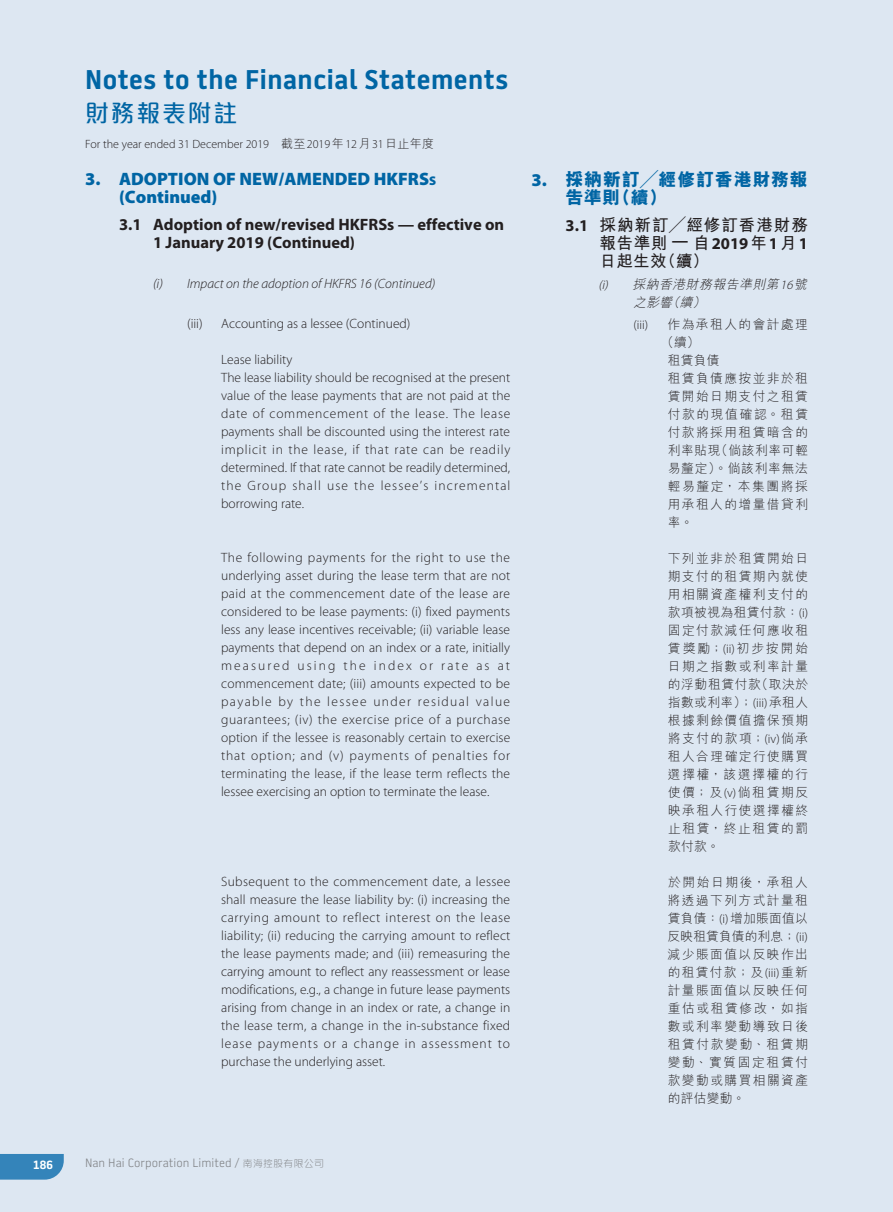
<style>
.page{position:relative;width:893px;height:1212px;background:#dde7f2}
.page>*{position:absolute;margin:0;border:0;box-sizing:border-box;transform-origin:0 0}
.t1{font:700 27px "Battersea";letter-spacing:.02em;color:#0065a4}
.t2{font:500 24px "M Elle HK";letter-spacing:.07em;color:#0065a4}
.t3{font:900 18px "Myriad Pro";color:#0065a4}
.t4{font:800 18px/18px "M Hei HK";letter-spacing:.04em;color:#0065a4}
.t5{font:700 16.5px/18px "Myriad Pro";color:#231f20}
.t6{font:700 16.5px/18px "M Hei HK";letter-spacing:.06em;color:#231f20;text-align:justify}
.t7{font:300 13.5px/18px "Myriad Pro";color:#231f20;text-align:justify}
.t8{font:italic 300 13.5px "Myriad Pro";color:#231f20}
.t9{font:300 12.75px/18px "M Hei HK";letter-spacing:.11em;color:#231f20;text-align:justify}
.t10{font:italic 300 12.75px/18px "M Hei HK";color:#231f20}
.t11{font:300 12.75px "M Hei HK";letter-spacing:.13em;color:#231f20}
.t12{font:300 12.75px "M Hei HK";letter-spacing:.05em;color:#231f20}
.t13{font:300 12.75px "M Hei HK";letter-spacing:.06em;color:#231f20}
.t14{font:300 12.75px "Myriad Pro";color:#231f20}
.t15{font:300 12px "Myriad Pro";color:#231f20}
.t16{font:300 12px "Battersea";color:#808285}
.t17{font:700 12px "Battersea";color:#fff}
.s1{font-family:"M Hei HK"}
.s2{font-size:12.6px}
.s3{font-family:"M Elle HK";font-size:9.75px}
.s4{font-family:"Myriad Pro";font-weight:900}
.s5{font-family:"Myriad Pro"}
</style>
<div class="page">
<div style="left:0;top:1154px;width:64px;height:25px;background:#3484ba"></div>
<h1 class="t1" style="left:85px;top:63px;width:425px">Notes to the Financial Statements</h1>
<h2 class="t2" style="left:85px;top:101px;width:154px">財務報表附註</h2>
<p class="t15" style="left:85px;top:137px;width:350px">For the year ended 31 December 2019 <span class="s1">截至</span>2019<span class="s1">年</span>12<span class="s1">月</span>31<span class="s1">日止年度</span></p>
<h3 class="t3" style="left:85px;top:167px;width:71px">3. ADOPTION</h3>
<h3 class="t3" style="left:213px;top:167px;width:85px">OF NEW/AMEN</h3>
<h3 class="t3" style="left:335px;top:167px;width:103px">DED HKFRS<span class="s2">s</span></h3>
<h3 class="t3" style="left:119px;top:185px;width:100px">(Continued)</h3>
<p class="t5" style="left:153px;top:215px;width:353px;text-indent:-34px">3.1 Adoption of new/revised HKFRSs — effective on<br>1 January 2019 (Continued)</p>
<p class="t8" style="left:153px;top:275px;width:284px">(i) Impact on the adoption of HKFRS 16 (Continued)</p>
<p class="t7" style="left:187px;top:315px;width:17px">(iii)</p>
<p class="t7" style="left:221px;top:315px;width:191px">Accounting as a lessee (Continued)</p>
<p class="t7" style="left:221px;top:351px;width:291px;text-align:left">Lease liability<br>The lease liability should be recognised at the present value of the lease payments that are not paid at the date of commencement of the lease. The lease payments shall be discounted using the interest rate implicit in the lease, if that rate can be readily determined. If that rate cannot be readily determined, the Group shall use the lessee’s incremental borrowing rate.</p>
<p class="t7" style="left:221px;top:548px;width:291px">The following payments for the right to use the underlying asset during the lease term that are not paid at the commencement date of the lease are considered to be lease payments: (i) fixed payments less any lease incentives receivable; (ii) variable lease payments that depend on an index or a rate, initially measured using the index or rate as at commencement date; (iii) amounts expected to be payable by the lessee under residual value guarantees; (iv) the exercise price of a purchase option if the lessee is reasonably certain to exercise that option; and (v) payments of penalties for terminating the lease, if the lease term reflects the lessee exercising an option to terminate the lease.</p>
<p class="t7" style="left:221px;top:872px;width:291px">Subsequent to the commencement date, a lessee shall measure the lease liability by: (i) increasing the carrying amount to reflect interest on the lease liability; (ii) reducing the carrying amount to reflect the lease payments made; and (iii) remeasuring the carrying amount to reflect any reassessment or lease modifications, e.g., a change in future lease payments arising from change in an index or rate, a change in the lease term, a change in the in-substance fixed lease payments or a change in assessment to purchase the underlying asset.</p>
<p class="t17" style="left:33px;top:1157px;width:21px">186</p>
<p class="t16" style="left:85px;top:1156px;width:240px">Nan Hai Corporation Limited / <span class="s3">南海控股有限公司</span></p>
<h3 class="t4" style="left:565px;top:170px;width:244px;text-indent:-34px"><span class="s4">3.</span> 採納新訂╱經修訂香港財務報告準則（續）</h3>
<p class="t6" style="left:599px;top:214px;width:210px;text-indent:-34px"><span class="s5">3.1</span> 採納新訂╱經修訂香港財務報告準則 <span class="s5">—</span> 自<span class="s5">2019</span>年<span class="s5">1</span>月<span class="s5">1</span>日起生效（續）</p>
<p class="t10" style="left:634px;top:275px;width:177px;text-indent:-35px"><span class="s5">(i)</span> 採納香港財務報告準則第<span class="s5">16</span>號之影響（續）</p>
<p class="t14" style="left:634px;top:317px;width:16px">(iii)</p>
<p class="t9" style="left:668px;top:315px;width:142px">作為承租人的會計處理</p>
<p class="t9" style="left:661px;top:333px;width:40px">（續）</p>
<p class="t9" style="left:668px;top:351px;width:53px">租賃負債</p>
<p class="t9" style="left:668px;top:369px;width:142px">租賃負債應按並非於租</p>
<p class="t9" style="left:668px;top:387px;width:142px">賃開始日期支付之租賃</p>
<p class="t11" style="left:668px;top:408px;width:142px">付款的現值確認。租賃</p>
<p class="t9" style="left:668px;top:423px;width:142px">付款將採用租賃暗含的</p>
<p class="t12" style="left:668px;top:444px;width:142px">利率貼現（倘該利率可輕</p>
<p class="t13" style="left:668px;top:462px;width:142px">易釐定）。倘該利率無法</p>
<p class="t11" style="left:668px;top:480px;width:142px">輕易釐定，本集團將採</p>
<p class="t9" style="left:668px;top:495px;width:142px">用承租人的增量借貸利</p>
<p class="t9" style="left:668px;top:513px;width:27px">率。</p>
<p class="t9" style="left:668px;top:549px;width:142px">下列並非於租賃開始日期支付的租賃期內就使用相關資產權利支付的款項被視為租賃付款：<span class="s5">(i)</span>固定付款減任何應收租賃獎勵；<span class="s5">(ii)</span>初步按開始日期之指數或利率計量的浮動租賃付款（取決於指數或利率）；<span class="s5">(iii)</span>承租人根據剩餘價值擔保預期將支付的款項；<span class="s5">(iv)</span>倘承租人合理確定行使購買選擇權，該選擇權的行使價；及<span class="s5">(v)</span>倘租賃期反映承租人行使選擇權終止租賃，終止租賃的罰款付款。</p>
<p class="t9" style="left:668px;top:873px;width:142px">於開始日期後，承租人將透過下列方式計量租賃負債：<span class="s5">(i)</span>增加賬面值以反映租賃負債的利息；<span class="s5">(ii)</span>減少賬面值以反映作出的租賃付款；及<span class="s5">(iii)</span>重新計量賬面值以反映任何重估或租賃修改，如指數或利率變動導致日後租賃付款變動、租賃期變動、實質固定租賃付款變動或購買相關資產的評估變動。</p>
</div>
